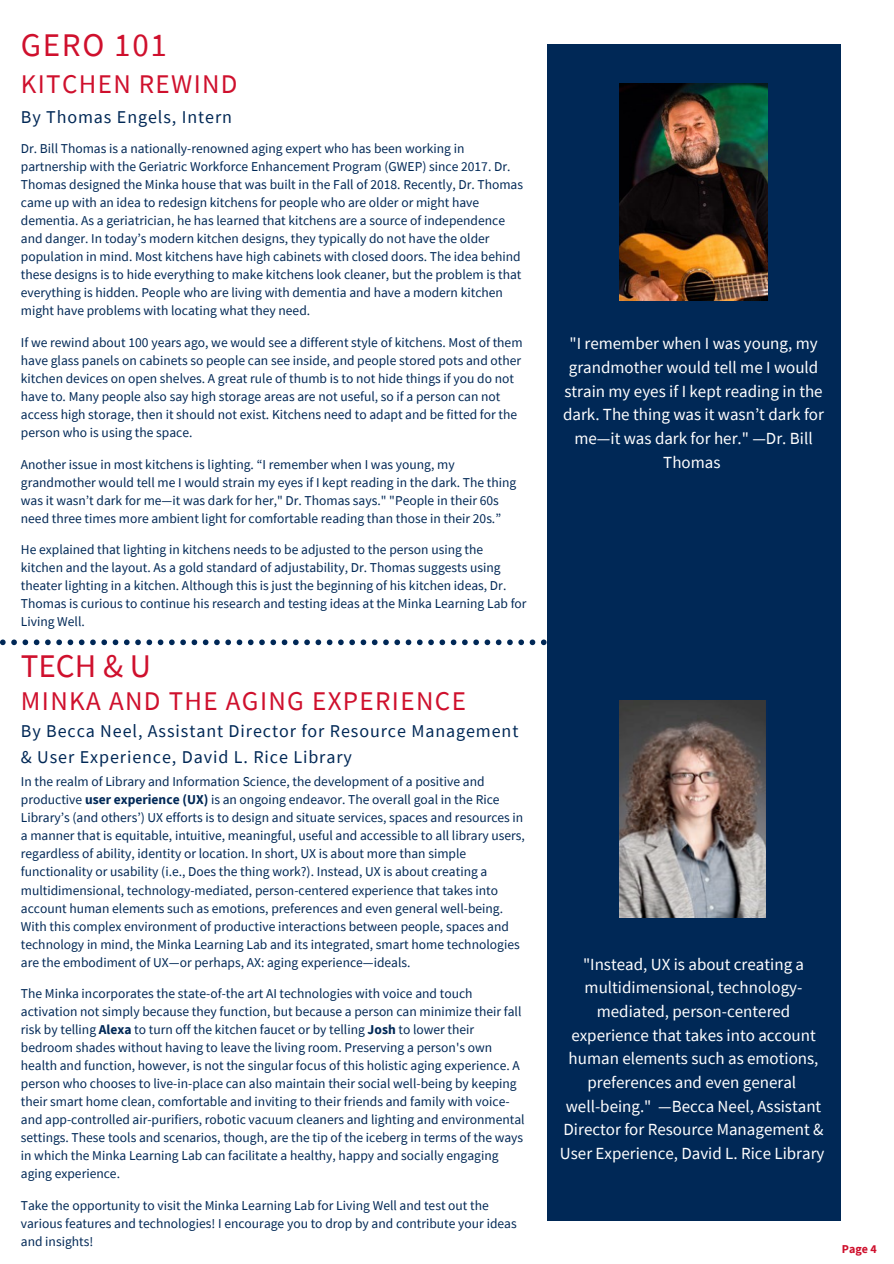
<style>
.page{position:relative;width:894px;height:1264px;background:#fff}
.page>*{position:absolute;margin:0;border:0;box-sizing:border-box;transform-origin:0 0}
.t1{font:33px "Source Sans Pro";letter-spacing:.05em;color:#cf102d}
.t2{font:27px "Source Sans Pro";letter-spacing:.05em;color:#cf102d}
.t3{font:18px/26px "Source Sans Pro";letter-spacing:.05em;color:#002856}
.t4{font:16.95px/23.7px "Source Sans Pro";color:#fff;text-align:center}
.t5{font:13.5px/18px "Source Sans Pro";color:#002856}
.t6{font:700 12px "Source Sans Pro";color:#cf102d}
.s1{font-weight:700}
</style>
<div class="page">
<div style="left:547px;top:45px;width:292px;height:1175px;background:#002856"></div>
<svg style="left:0;top:639px;width:547px;height:6px"></svg>
<img style="left:619px;top:700px;width:147px;height:217px">
<img style="left:619px;top:84px;width:148px;height:217px">
<p class="t1" style="left:21px;top:24px;width:147px">GERO 101</p>
<p class="t2" style="left:21px;top:67px;width:218px">KITCHEN REWIND</p>
<p class="t3" style="left:21px;top:103px;width:213px">By Thomas Engels, Intern</p>
<p class="t5" style="left:21px;top:139px;width:503px">Dr. Bill Thomas is a nationally-renowned aging expert who has been working in partnership with the Geriatric Workforce Enhancement Program (GWEP) since 2017. Dr.<br>Thomas designed the Minka house that was built in the Fall of 2018. Recently, Dr. Thomas came up with an idea to redesign kitchens for people who are older or might have dementia. As a geriatrician, he has learned that kitchens are a source of independence and danger. In today’s modern kitchen designs, they typically do not have the older population in mind. Most kitchens have high cabinets with closed doors. The idea behind these designs is to hide everything to make kitchens look cleaner, but the problem is that everything is hidden. People who are living with dementia and have a modern kitchen might have problems with locating what they need.</p>
<p class="t5" style="left:21px;top:333px;width:503px">If we rewind about 100 years ago, we would see a different style of kitchens. Most of them have glass panels on cabinets so people can see inside, and people stored pots and other kitchen devices on open shelves. A great rule of thumb is to not hide things if you do not have to. Many people also say high storage areas are not useful, so if a person can not access high storage, then it should not exist. Kitchens need to adapt and be fitted for the person who is using the space.</p>
<p class="t5" style="left:21px;top:455px;width:497px">Another issue in most kitchens is lighting. “I remember when I was young, my grandmother would tell me I would strain my eyes if I kept reading in the dark. The thing was it wasn’t dark for me—it was dark for her," Dr. Thomas says." "People in their 60s need three times more ambient light for comfortable reading than those in their 20s.”</p>
<p class="t5" style="left:21px;top:540px;width:507px">He explained that lighting in kitchens needs to be adjusted to the person using the kitchen and the layout. As a gold standard of adjustability, Dr. Thomas suggests using theater lighting in a kitchen. Although this is just the beginning of his kitchen ideas, Dr.<br>Thomas is curious to continue his research and testing ideas at the Minka Learning Lab for Living Well.</p>
<p class="t1" style="left:21px;top:644px;width:132px">TECH &amp; U</p>
<p class="t2" style="left:21px;top:683px;width:446px">MINKA AND THE AGING EXPERIENCE</p>
<p class="t3" style="left:21px;top:717px;width:499px">By Becca Neel, Assistant Director for Resource Management &amp; User Experience, David L. Rice Library</p>
<p class="t5" style="left:21px;top:772px;width:505px">In the realm of Library and Information Science, the development of a positive and productive <span class="s1">user experience (UX)</span> is an ongoing endeavor. The overall goal in the Rice Library’s (and others’) UX efforts is to design and situate services, spaces and resources in a manner that is equitable, intuitive, meaningful, useful and accessible to all library users, regardless of ability, identity or location. In short, UX is about more than simple functionality or usability (i.e., Does the thing work?). Instead, UX is about creating a multidimensional, technology-mediated, person-centered experience that takes into account human elements such as emotions, preferences and even general well-being.<br>With this complex environment of productive interactions between people, spaces and technology in mind, the Minka Learning Lab and its integrated, smart home technologies are the embodiment of UX—or perhaps, AX: aging experience—ideals.</p>
<p class="t5" style="left:21px;top:984px;width:505px">The Minka incorporates the state-of-the art AI technologies with voice and touch activation not simply because they function, but because a person can minimize their fall risk by telling <span class="s1">Alexa</span> to turn off the kitchen faucet or by telling <span class="s1">Josh</span> to lower their bedroom shades without having to leave the living room. Preserving a person's own health and function, however, is not the singular focus of this holistic aging experience. A person who chooses to live-in-place can also maintain their social well-being by keeping their smart home clean, comfortable and inviting to their friends and family with voice&shy;and app-controlled air-purifiers, robotic vacuum cleaners and lighting and environmental settings. These tools and scenarios, though, are the tip of the iceberg in terms of the ways in which the Minka Learning Lab can facilitate a healthy, happy and socially engaging aging experience.</p>
<p class="t5" style="left:21px;top:1196px;width:497px">Take the opportunity to visit the Minka Learning Lab for Living Well and test out the various features and technologies! I encourage you to drop by and contribute your ideas and insights!</p>
<p class="t4" style="left:563px;top:331px;width:262px">"I remember when I was young, my grandmother would tell me I would strain my eyes if I kept reading in the dark. The thing was it wasn’t dark for me—it was dark for her." —Dr. Bill<br>Thomas</p>
<p class="t4" style="left:568px;top:951px;width:251px">"Instead, UX is about creating a multidimensional, technology&shy;mediated, person-centered experience that takes into account human elements such as emotions, preferences and even general</p>
<p class="t4" style="left:559px;top:1093px;width:266px">well-being." —Becca Neel, Assistant<br>Director for Resource Management &amp;<br>User Experience, David L. Rice Library</p>
<p class="t6" style="left:841px;top:1241px;width:36px">Page 4</p>
</div>
